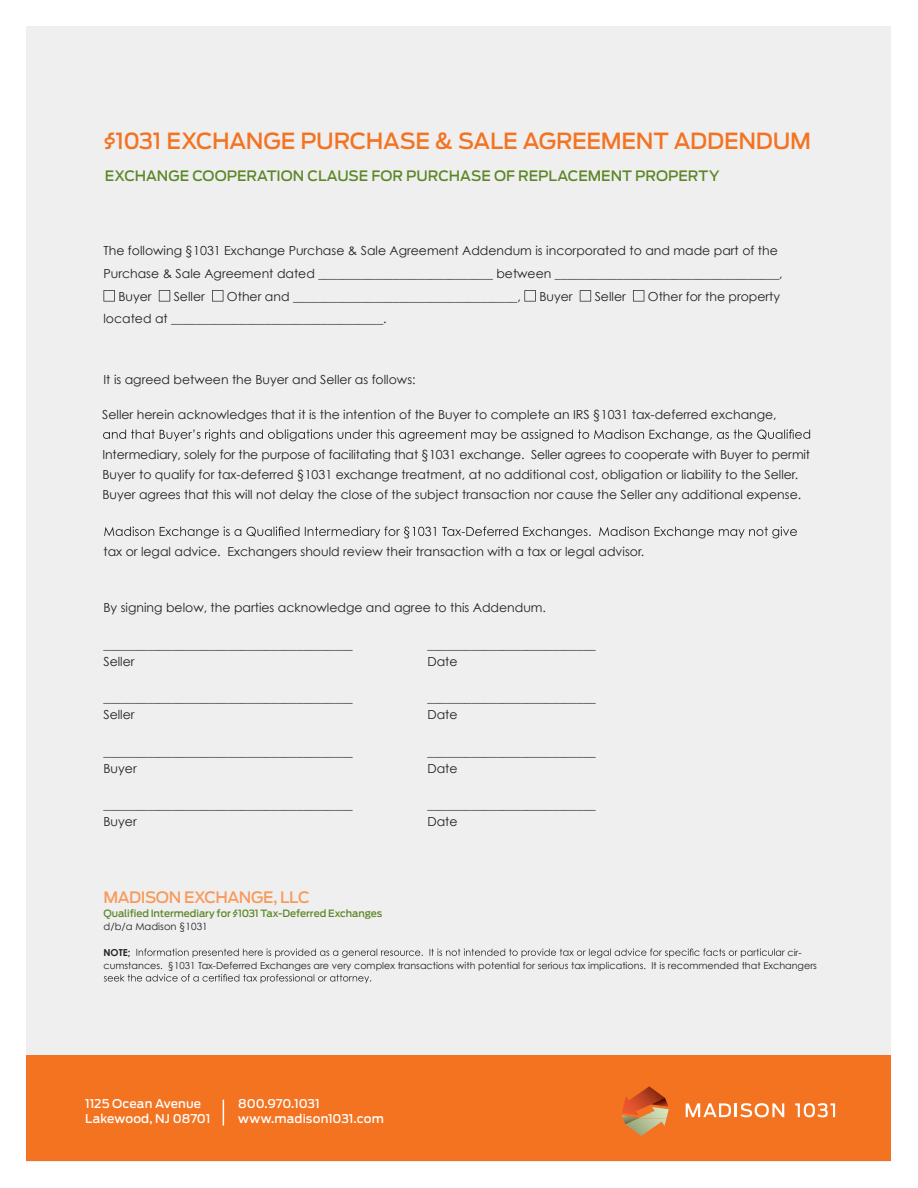
<style>
.page{position:relative;width:918px;height:1188px;background:#fff}
.page>*{position:absolute;margin:0;border:0;box-sizing:border-box;transform-origin:0 0}
.t1{font:500 22.2px "Antenna";letter-spacing:-.015em;color:#f47321}
.t2{font:500 15.6px "Antenna";letter-spacing:-.03em;color:#f89a5a}
.t3{font:500 14.25px "Antenna";color:#5c8727}
.t4{font:12.45px/20px "Century Gothic";color:#231f20}
.t5{font:500 12px/15px "Antenna";letter-spacing:.005em;color:#fff}
.t6{font:500 10.05px "Antenna";letter-spacing:-.005em;color:#5c8727}
.t7{font:10.05px "Century Gothic";color:#231f20}
.t8{font:9.6px/12.8px "Century Gothic";color:#231f20}
.t9{font:700 9.6px "Century Gothic";color:#231f20}
</style>
<div class="page">
<div style="left:27px;top:37px;width:864px;height:1124px;background:#efeff0"></div>
<div style="left:27px;top:1055px;width:864px;height:106px;background:#f47321"></div>
<svg style="left:686px;top:1103px;width:98px;height:14px"></svg>
<svg style="left:795px;top:1103px;width:40px;height:14px"></svg>
<svg style="left:622px;top:1086px;width:47px;height:50px"></svg>
<svg style="left:223px;top:1100px;width:1px;height:26px"></svg>
<svg style="left:104px;top:290px;width:11px;height:12px"></svg>
<svg style="left:159px;top:290px;width:11px;height:12px"></svg>
<svg style="left:212px;top:290px;width:11px;height:12px"></svg>
<svg style="left:524px;top:290px;width:12px;height:12px"></svg>
<svg style="left:580px;top:290px;width:11px;height:12px"></svg>
<svg style="left:633px;top:290px;width:11px;height:12px"></svg>
<svg style="left:104px;top:527px;width:693px;height:11px"></svg>
<svg style="left:136px;top:949px;width:649px;height:9px"></svg>
<svg style="left:104px;top:974px;width:267px;height:9px"></svg>
<svg style="left:103px;top:429px;width:707px;height:12px"></svg>
<h1 class="t1" style="left:104px;top:127px;width:709px">§1031 EXCHANGE PURCHASE &amp; SALE AGREEMENT ADDENDUM</h1>
<p class="t3" style="left:105px;top:168px;width:616px">EXCHANGE COOPERATION CLAUSE FOR PURCHASE OF REPLACEMENT PROPERTY</p>
<p class="t4" style="left:104px;top:240px;width:676px">The following §1031 Exchange Purchase &amp; Sale Agreement Addendum is incorporated to and made part of the</p>
<p class="t4" style="left:104px;top:263px;width:681px">Purchase &amp; Sale Agreement dated ____________________________ between ____________________________________,</p>
<p class="t4" style="left:118px;top:286px;width:35px">Buyer</p>
<p class="t4" style="left:174px;top:286px;width:33px">Seller</p>
<p class="t4" style="left:227px;top:286px;width:295px">Other and ____________________________________,</p>
<p class="t4" style="left:539px;top:286px;width:35px">Buyer</p>
<p class="t4" style="left:595px;top:286px;width:33px">Seller</p>
<p class="t4" style="left:648px;top:286px;width:134px">Other for the property</p>
<p class="t4" style="left:104px;top:309px;width:285px">located at __________________________________.</p>
<p class="t4" style="left:104px;top:369px;width:314px">It is agreed between the Buyer and Seller as follows:</p>
<p class="t4" style="left:102px;top:404px;width:676px">Seller herein acknowledges that it is the intention of the Buyer to complete an IRS §1031 tax-deferred exchange,</p>
<p class="t4" style="left:102px;top:444px;width:709px">Intermediary, solely for the purpose of facilitating that §1031 exchange. Seller agrees to cooperate with Buyer to permit<br>Buyer to qualify for tax-deferred §1031 exchange treatment, at no additional cost, obligation or liability to the Seller.<br>Buyer agrees that this will not delay the close of the subject transaction nor cause the Seller any additional expense.</p>
<p class="t4" style="left:104px;top:541px;width:542px">tax or legal advice. Exchangers should review their transaction with a tax or legal advisor.</p>
<p class="t4" style="left:104px;top:598px;width:444px">By signing below, the parties acknowledge and agree to this Addendum.</p>
<p class="t4" style="left:104px;top:634px;width:251px">________________________________________</p>
<p class="t4" style="left:428px;top:634px;width:170px">___________________________</p>
<p class="t4" style="left:104px;top:651px;width:33px">Seller</p>
<p class="t4" style="left:428px;top:651px;width:32px">Date</p>
<p class="t4" style="left:104px;top:688px;width:251px">________________________________________</p>
<p class="t4" style="left:428px;top:688px;width:170px">___________________________</p>
<p class="t4" style="left:104px;top:705px;width:33px">Seller</p>
<p class="t4" style="left:428px;top:705px;width:32px">Date</p>
<p class="t4" style="left:104px;top:741px;width:251px">________________________________________</p>
<p class="t4" style="left:428px;top:741px;width:170px">___________________________</p>
<p class="t4" style="left:104px;top:758px;width:35px">Buyer</p>
<p class="t4" style="left:428px;top:758px;width:32px">Date</p>
<p class="t4" style="left:104px;top:794px;width:251px">________________________________________</p>
<p class="t4" style="left:428px;top:794px;width:170px">___________________________</p>
<p class="t4" style="left:104px;top:812px;width:35px">Buyer</p>
<p class="t4" style="left:428px;top:812px;width:32px">Date</p>
<p class="t2" style="left:104px;top:888px;width:208px">MADISON EXCHANGE, LLC</p>
<p class="t6" style="left:104px;top:908px;width:280px">Qualified Intermediary for §1031 Tax-Deferred Exchanges</p>
<p class="t7" style="left:104px;top:919px;width:106px">d/b/a Madison §1031</p>
<p class="t9" style="left:104px;top:945px;width:28px">NOTE;</p>
<p class="t8" style="left:103px;top:946px;width:715px;text-indent:684px">cir&shy;cumstances. §1031 Tax-Deferred Exchanges are very complex transactions with potential for serious tax implications. It is recommended that Exchangers</p>
<p class="t5" style="left:85px;top:1096px;width:127px">1125 Ocean Avenue<br>Lakewood, NJ 08701</p>
<p class="t5" style="left:238px;top:1096px;width:147px">800.970.1031 www.madison1031.com</p>
</div>
